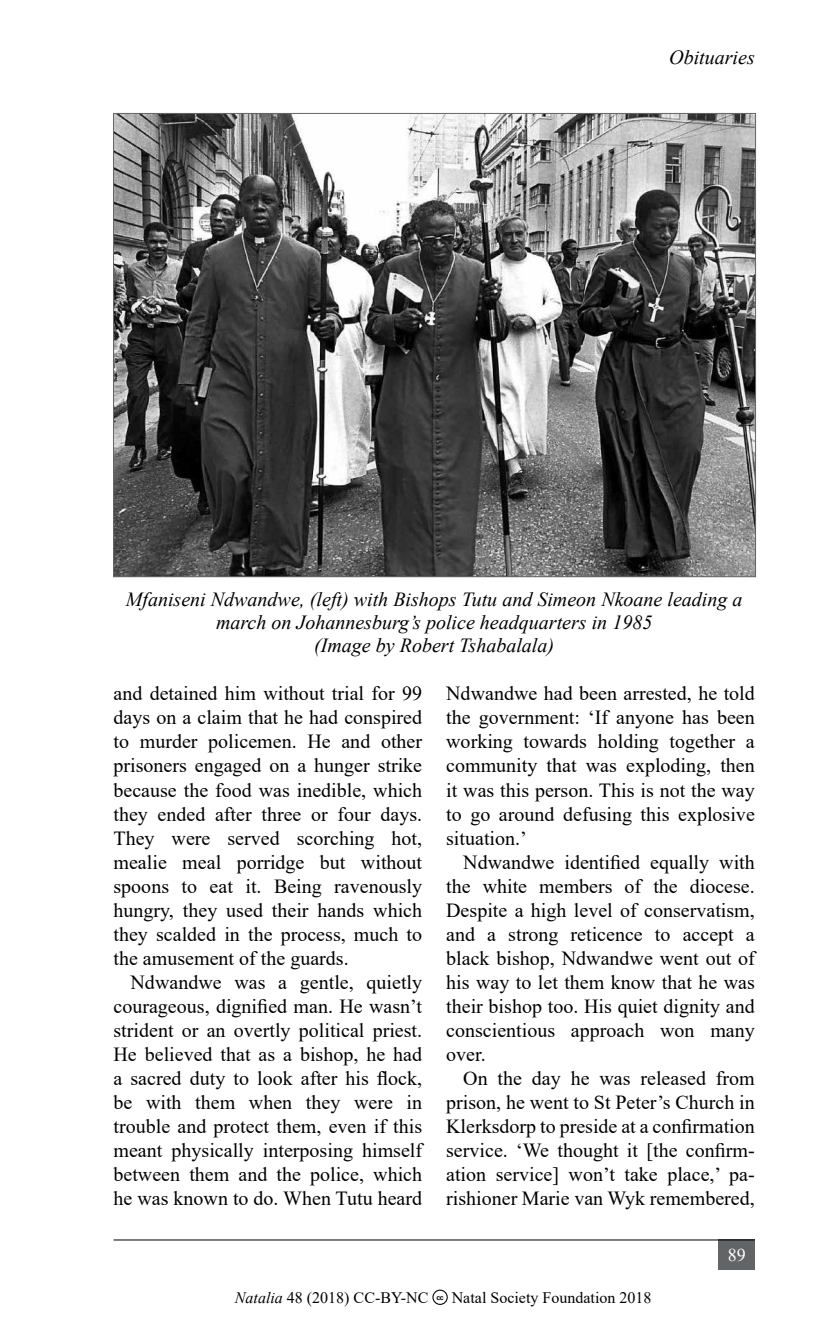
<style>
.page{position:relative;width:840px;height:1333px;background:#fff}
.page>*{position:absolute;margin:0;border:0;box-sizing:border-box;transform-origin:0 0}
.t1{font:20px/24px "Times New Roman";color:#000;text-align:justify}
.t2{font:italic 20px/23px "Times New Roman";color:#000;text-align:center}
.t3{font:18px "Times New Roman";color:#fff}
.t4{font:16px "Times New Roman";color:#000}
.t5{font:700 7px "Arial";color:#000}
.s1{font-style:italic}
</style>
<div class="page">
<div style="left:718px;top:1239px;width:36px;height:30px;background:#636466"></div>
<hr style="left:113px;top:1239px;width:641px;height:1px;background:#000">
<div style="left:432px;top:1289px;width:15px;height:15px;border:1px solid #000;border-radius:50%"></div>
<img style="left:115px;top:115px;width:638px;height:460px">
<p class="t2" style="left:668px;top:45px;width:87px">Obituaries</p>
<p class="t2" style="left:126px;top:587px;width:618px">Mfaniseni Ndwandwe, (left) with Bishops Tutu and Simeon Nkoane leading a march on Johannesburg’s police headquarters in 1985<br>(Image by Robert Tshabalala)</p>
<p class="t1" style="left:113px;top:681px;width:310px">and detained him without trial for 99 days on a claim that he had conspired to murder policemen. He and other prisoners engaged on a hunger strike because the food was inedible, which they ended after three or four days.<br>They were served scorching hot, mealie meal porridge but without spoons to eat it. Being ravenously hungry, they used their hands which they scalded in the process, much to the amusement of the guards.</p>
<p class="t1" style="left:113px;top:969px;width:310px;text-indent:17px">Ndwandwe was a gentle, quietly courageous, dignified man. He wasn’t strident or an overtly political priest.<br>He believed that as a bishop, he had a sacred duty to look after his flock, be with them when they were in trouble and protect them, even if this meant physically interposing himself between them and the police, which he was known to do. When Tutu heard</p>
<p class="t1" style="left:446px;top:681px;width:310px">Ndwandwe had been arrested, he told the government: ‘If anyone has been working towards holding together a community that was exploding, then it was this person. This is not the way to go around defusing this explosive situation.’</p>
<p class="t1" style="left:446px;top:849px;width:310px;text-indent:17px">Ndwandwe identified equally with the white members of the diocese.<br>Despite a high level of conservatism, and a strong reticence to accept a black bishop, Ndwandwe went out of his way to let them know that he was their bishop too. His quiet dignity and conscientious approach won many over.</p>
<p class="t1" style="left:446px;top:1065px;width:310px;text-indent:17px">On the day he was released from prison, he went to St Peter’s Church in Klerksdorp to preside at a confirmation service. ‘We thought it [the confirm&shy;ation service] won’t take place,’ pa&shy;rishioner Marie van Wyk remembered,</p>
<p class="t3" style="left:727px;top:1241px;width:19px">89</p>
<p class="t4" style="left:235px;top:1286px;width:195px"><span class="s1">Natalia</span> 48 (2018) CC-BY-NC</p>
<p class="t5" style="left:436px;top:1292px;width:9px">cc</p>
<p class="t4" style="left:451px;top:1286px;width:201px">Natal Society Foundation 2018</p>
</div>
